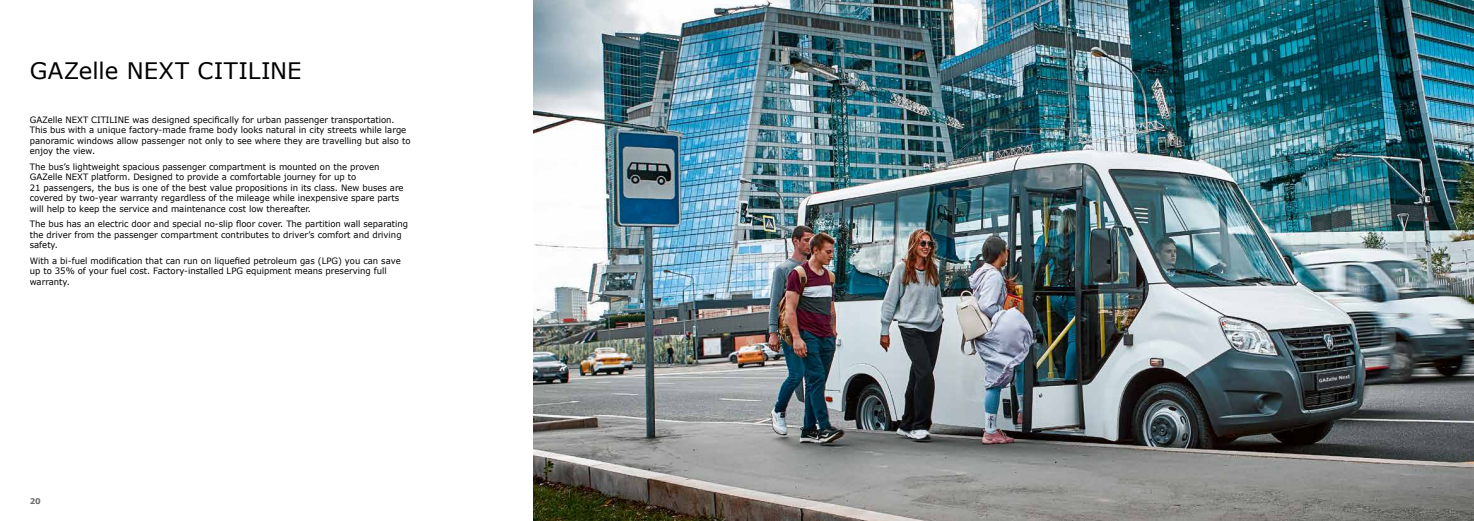
<style>
.page{position:relative;width:1474px;height:521px;background:#fff}
.page>*{position:absolute;margin:0;border:0;box-sizing:border-box;transform-origin:0 0}
.t1{font:22.75px "Verdana";letter-spacing:.005em;color:#000}
.t2{font:8.75px/10.5px "Verdana";color:#000}
.t3{font:700 7.88px "Verdana";color:#6e6e6e}
</style>
<div class="page">
<img style="left:534px;top:0;width:939px;height:521px">
<h1 class="t1" style="left:30px;top:56px;width:273px">GAZelle NEXT CITILINE</h1>
<p class="t2" style="left:30px;top:114px;width:382px">GAZelle NEXT CITILINE was designed specifically for urban passenger transportation.<br>This bus with a unique factory-made frame body looks natural in city streets while large panoramic windows allow passenger not only to see where they are travelling but also to enjoy the view.</p>
<p class="t2" style="left:30px;top:161px;width:375px">The bus’s lightweight spacious passenger compartment is mounted on the proven GAZelle NEXT platform. Designed to provide a comfortable journey for up to<br>21 passengers, the bus is one of the best value propositions in its class. New buses are covered by two-year warranty regardless of the mileage while inexpensive spare parts will help to keep the service and maintenance cost low thereafter.</p>
<p class="t2" style="left:30px;top:219px;width:380px">The bus has an electric door and special no-slip floor cover. The partition wall separating the driver from the passenger compartment contributes to driver’s comfort and driving safety.</p>
<p class="t2" style="left:30px;top:255px;width:372px">With a bi-fuel modification that can run on liquefied petroleum gas (LPG) you can save up to 35% of your fuel cost. Factory-installed LPG equipment means preserving full warranty.</p>
<p class="t3" style="left:30px;top:496px;width:13px">20</p>
</div>
